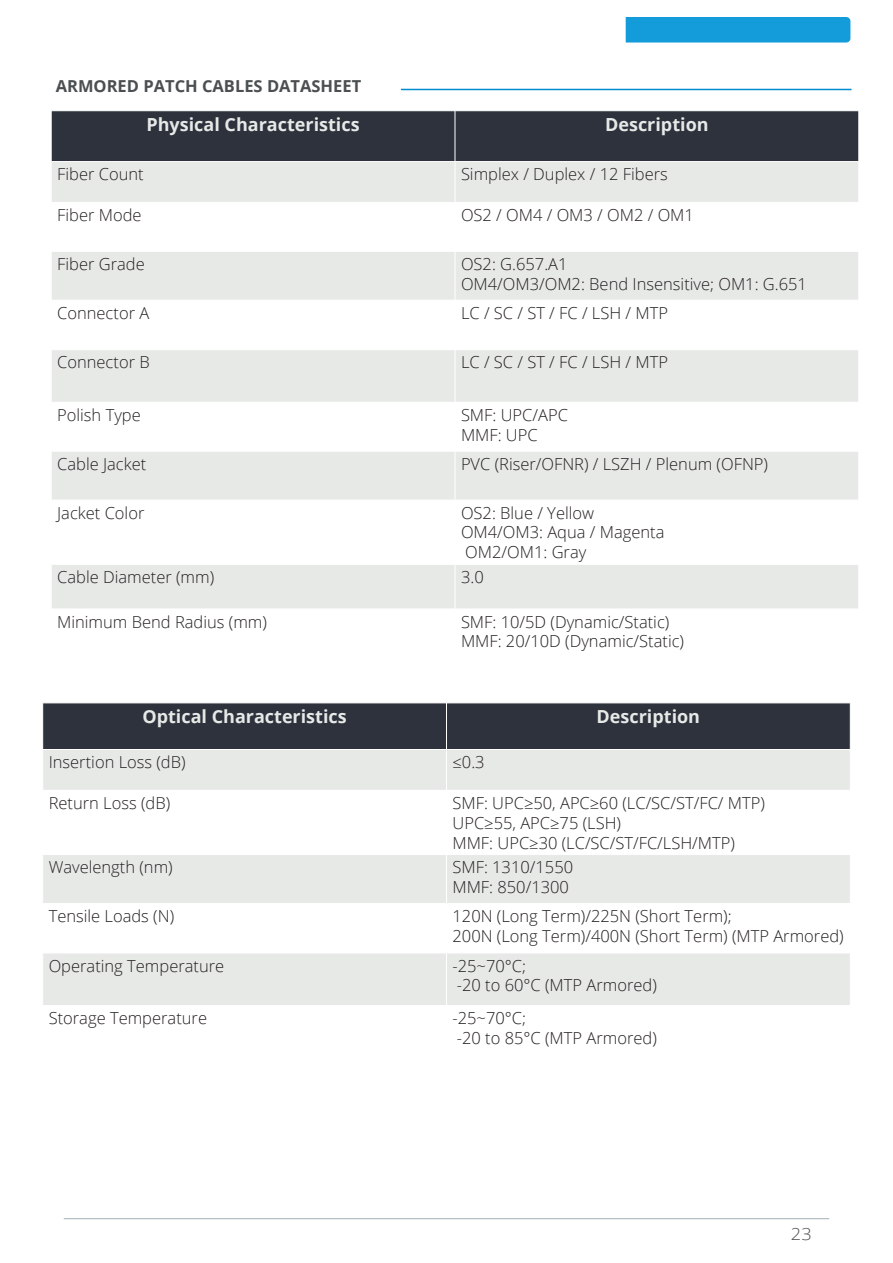
<style>
.page{position:relative;width:893px;height:1263px;background:#fff}
.page>*{position:absolute;margin:0;border:0;box-sizing:border-box;transform-origin:0 0}
.t1{font:700 18px "Open Sans";color:#e7e9e7}
.t2{font:300 16.5px/19.8px "Open Sans";color:#231f20}
.t3{font:700 16.5px "Open Sans";color:#4b4f51}
.t4{font:300 16.5px "Open Sans";color:#4b4f51;scale:1.1 1}
</style>
<div class="page">
<hr style="left:401px;top:89px;width:450px;height:1px;background:#008cd0">
<div style="left:52px;top:111px;width:806px;height:50px;background:#2d323d"></div>
<div style="left:52px;top:162px;width:806px;height:40px;background:#e7e9e7"></div>
<svg style="left:52px;top:252px;width:806px;height:357px;fill:#e7e9e7"></svg>
<hr style="left:455px;top:111px;width:1px;height:50px;background:#fff">
<hr style="left:455px;top:162px;width:1px;height:40px;background:#fff">
<hr style="left:455px;top:251px;width:1px;height:49px;background:#fff">
<hr style="left:51px;top:300px;width:404px;height:1px;background:#fff">
<hr style="left:455px;top:300px;width:404px;height:1px;background:#fff">
<hr style="left:455px;top:300px;width:1px;height:49px;background:#fff">
<hr style="left:51px;top:349px;width:404px;height:1px;background:#fff">
<hr style="left:455px;top:349px;width:404px;height:1px;background:#fff">
<hr style="left:455px;top:350px;width:1px;height:52px;background:#fff">
<hr style="left:51px;top:402px;width:404px;height:1px;background:#fff">
<hr style="left:455px;top:402px;width:404px;height:1px;background:#fff">
<hr style="left:455px;top:402px;width:1px;height:49px;background:#fff">
<hr style="left:51px;top:451px;width:404px;height:1px;background:#fff">
<hr style="left:455px;top:451px;width:404px;height:1px;background:#fff">
<hr style="left:455px;top:451px;width:1px;height:49px;background:#fff">
<hr style="left:51px;top:500px;width:404px;height:1px;background:#fff">
<hr style="left:455px;top:500px;width:404px;height:1px;background:#fff">
<hr style="left:455px;top:500px;width:1px;height:64px;background:#fff">
<hr style="left:51px;top:564px;width:404px;height:1px;background:#fff">
<hr style="left:455px;top:564px;width:404px;height:1px;background:#fff">
<hr style="left:455px;top:564px;width:1px;height:45px;background:#fff">
<div style="left:43px;top:704px;width:807px;height:45px;background:#2d323d"></div>
<div style="left:43px;top:750px;width:807px;height:40px;background:#e7e9e7"></div>
<svg style="left:43px;top:855px;width:807px;height:150px;fill:#e7e9e7"></svg>
<hr style="left:446px;top:703px;width:1px;height:46px;background:#fff">
<hr style="left:446px;top:750px;width:1px;height:40px;background:#fff">
<hr style="left:446px;top:855px;width:1px;height:48px;background:#fff">
<hr style="left:43px;top:903px;width:403px;height:1px;background:#fff">
<hr style="left:446px;top:903px;width:404px;height:1px;background:#fff">
<hr style="left:446px;top:904px;width:1px;height:49px;background:#fff">
<hr style="left:43px;top:953px;width:403px;height:1px;background:#fff">
<hr style="left:446px;top:953px;width:404px;height:1px;background:#fff">
<hr style="left:446px;top:953px;width:1px;height:52px;background:#fff">
<hr style="left:64px;top:1218px;width:765px;height:1px;background:#a5afb7">
<div style="left:626px;top:17px;width:224px;height:26px;background:#139cd9"></div>
<p class="t3" style="left:56px;top:74px;width:307px">ARMORED PATCH CABLES DATASHEET</p>
<p class="t1" style="left:146px;top:111px;width:215px">Physical Characteristics</p>
<p class="t1" style="left:605px;top:111px;width:105px">Description</p>
<p class="t2" style="left:57px;top:164px;width:88px">Fiber Count</p>
<p class="t2" style="left:461px;top:164px;width:208px">Simplex / Duplex / 12 Fibers</p>
<p class="t2" style="left:57px;top:205px;width:86px">Fiber Mode</p>
<p class="t2" style="left:461px;top:205px;width:234px">OS2 / OM4 / OM3 / OM2 / OM1</p>
<p class="t2" style="left:57px;top:254px;width:89px">Fiber Grade</p>
<p class="t2" style="left:461px;top:254px;width:348px">OS2: G.657.A1<br>OM4/OM3/OM2: Bend Insensitive; OM1: G.651</p>
<p class="t2" style="left:57px;top:302px;width:94px">Connector A</p>
<p class="t2" style="left:461px;top:302px;width:209px">LC / SC / ST / FC / LSH / MTP</p>
<p class="t2" style="left:57px;top:352px;width:94px">Connector B</p>
<p class="t2" style="left:461px;top:352px;width:209px">LC / SC / ST / FC / LSH / MTP</p>
<p class="t2" style="left:57px;top:404px;width:85px">Polish Type</p>
<p class="t2" style="left:461px;top:404px;width:108px">SMF: UPC/APC<br>MMF: UPC</p>
<p class="t2" style="left:57px;top:453px;width:91px">Cable Jacket</p>
<p class="t2" style="left:461px;top:453px;width:309px">PVC (Riser/OFNR) / LSZH / Plenum (OFNP)</p>
<p class="t2" style="left:57px;top:502px;width:89px">Jacket Color</p>
<p class="t2" style="left:461px;top:502px;width:205px">OS2: Blue / Yellow<br>OM4/OM3: Aqua / Magenta<br>OM2/OM1: Gray</p>
<p class="t2" style="left:57px;top:567px;width:159px">Cable Diameter (mm)</p>
<p class="t2" style="left:461px;top:567px;width:24px">3.0</p>
<p class="t2" style="left:57px;top:611px;width:211px">Minimum Bend Radius (mm)</p>
<p class="t2" style="left:461px;top:611px;width:225px">SMF: 10/5D (Dynamic/Static)<br>MMF: 20/10D (Dynamic/Static)</p>
<p class="t1" style="left:142px;top:703px;width:206px">Optical Characteristics</p>
<p class="t1" style="left:597px;top:703px;width:105px">Description</p>
<p class="t2" style="left:49px;top:752px;width:138px">Insertion Loss (dB)</p>
<p class="t2" style="left:452px;top:752px;width:34px">≤0.3</p>
<p class="t2" style="left:49px;top:793px;width:123px">Return Loss (dB)</p>
<p class="t2" style="left:452px;top:793px;width:314px">SMF: UPC≥50, APC≥60 (LC/SC/ST/FC/ MTP)<br>UPC≥55, APC≥75 (LSH)<br>MMF: UPC≥30 (LC/SC/ST/FC/LSH/MTP)</p>
<p class="t2" style="left:49px;top:857px;width:126px">Wavelength (nm)</p>
<p class="t2" style="left:452px;top:857px;width:122px">SMF: 1310/1550<br>MMF: 850/1300</p>
<p class="t2" style="left:49px;top:906px;width:127px">Tensile Loads (N)</p>
<p class="t2" style="left:452px;top:906px;width:393px">120N (Long Term)/225N (Short Term);<br>200N (Long Term)/400N (Short Term) (MTP Armored)</p>
<p class="t2" style="left:49px;top:955px;width:177px">Operating Temperature</p>
<p class="t2" style="left:452px;top:955px;width:206px">-25~70°C;<br>-20 to 60°C (MTP Armored)</p>
<p class="t2" style="left:49px;top:1008px;width:160px">Storage Temperature</p>
<p class="t2" style="left:452px;top:1008px;width:206px">-25~70°C;<br>-20 to 85°C (MTP Armored)</p>
<p class="t4" style="left:791px;top:1223px;width:20px">23</p>
</div>
